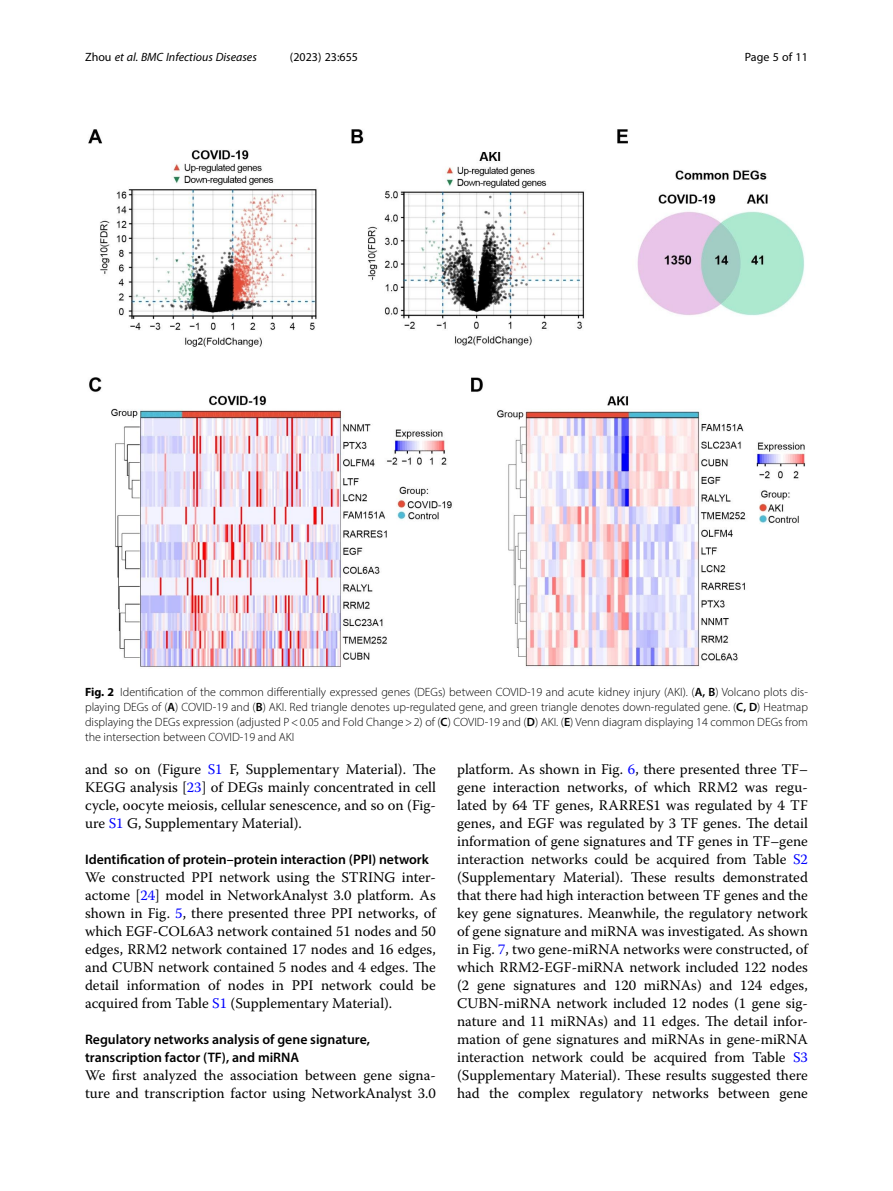
<style>
.page{position:relative;width:893px;height:1191px;background:#fff}
.page>*{position:absolute;margin:0;border:0;box-sizing:border-box;transform-origin:0 0}
.Body_Text{font:14.7px/18px "Warnock Pro";color:#000;text-align:justify}
.Head_2{font:600 13.8px/18px "Myriad Pro";color:#000}
.Figure_Caption{font:300 12px/15px "Myriad Pro";color:#000;text-align:justify}
.t1{font:italic 12px "Myriad Pro";color:#000}
.t2{font:12px "Myriad Pro";color:#000}
.s1{font-style:normal}
.s2{font-weight:700}
.s3{font-weight:600}
.s4{color:#00f}
</style>
<div class="page">
<img style="left:88px;top:129px;width:717px;height:540px">
<p class="t1" style="left:85px;top:50px;width:173px"><span class="s1">Zhou</span> et al. BMC Infectious Diseases</p>
<p class="t2" style="left:290px;top:50px;width:70px">(2023) 23:655</p>
<p class="t2" style="left:745px;top:50px;width:65px">Page 5 of 11</p>
<p class="Figure_Caption" style="left:85px;top:684px;width:724px"><span class="s2">Fig. 2</span> Identification of the common differentially expressed genes (DEGs) between COVID-19 and acute kidney injury (AKI). (<span class="s3">A, B</span>) Volcano plots dis&shy;playing DEGs of (<span class="s3">A</span>) COVID-19 and (<span class="s3">B</span>) AKI. Red triangle denotes up-regulated gene, and green triangle denotes down-regulated gene. (<span class="s3">C, D</span>) Heatmap displaying the DEGs expression (adjusted P&lt;0.05 and Fold Change&gt;2) of (<span class="s3">C</span>) COVID-19 and (<span class="s3">D</span>) AKI. (<span class="s3">E</span>) Venn diagram displaying 14 common DEGs from the intersection between COVID-19 and AKI</p>
<p class="Body_Text" style="left:85px;top:760px;width:352px">and so on (Figure <span class="s4">S1</span> F, Supplementary Material). The KEGG analysis [<span class="s4">23</span>] of DEGs mainly concentrated in cell cycle, oocyte meiosis, cellular senescence, and so on (Fig&shy;ure <span class="s4">S1</span> G, Supplementary Material).</p>
<p class="Head_2" style="left:85px;top:850px;width:345px">Identification of protein–protein interaction (PPI) network</p>
<p class="Body_Text" style="left:85px;top:868px;width:352px">We constructed PPI network using the STRING inter&shy;actome [<span class="s4">24</span>] model in NetworkAnalyst 3.0 platform. As shown in Fig. <span class="s4">5</span>, there presented three PPI networks, of which EGF-COL6A3 network contained 51 nodes and 50 edges, RRM2 network contained 17 nodes and 16 edges, and CUBN network contained 5 nodes and 4 edges. The detail information of nodes in PPI network could be acquired from Table <span class="s4">S1</span> (Supplementary Material).</p>
<p class="Head_2" style="left:85px;top:1030px;width:286px">Regulatory networks analysis of gene signature, transcription factor (TF), and miRNA</p>
<p class="Body_Text" style="left:85px;top:1066px;width:352px">We first analyzed the association between gene signa&shy;ture and transcription factor using NetworkAnalyst 3.0</p>
<p class="Body_Text" style="left:457px;top:760px;width:352px">platform. As shown in Fig. <span class="s4">6</span>, there presented three TF– gene interaction networks, of which RRM2 was regu&shy;lated by 64 TF genes, RARRES1 was regulated by 4 TF genes, and EGF was regulated by 3 TF genes. The detail information of gene signatures and TF genes in TF–gene interaction networks could be acquired from Table <span class="s4">S2 </span>(Supplementary Material). These results demonstrated that there had high interaction between TF genes and the key gene signatures. Meanwhile, the regulatory network of gene signature and miRNA was investigated. As shown in Fig. <span class="s4">7</span>, two gene-miRNA networks were constructed, of which RRM2-EGF-miRNA network included 122 nodes (2 gene signatures and 120 miRNAs) and 124 edges, CUBN-miRNA network included 12 nodes (1 gene sig&shy;nature and 11 miRNAs) and 11 edges. The detail infor&shy;mation of gene signatures and miRNAs in gene-miRNA interaction network could be acquired from Table <span class="s4">S3 </span>(Supplementary Material). These results suggested there had the complex regulatory networks between gene</p>
</div>
